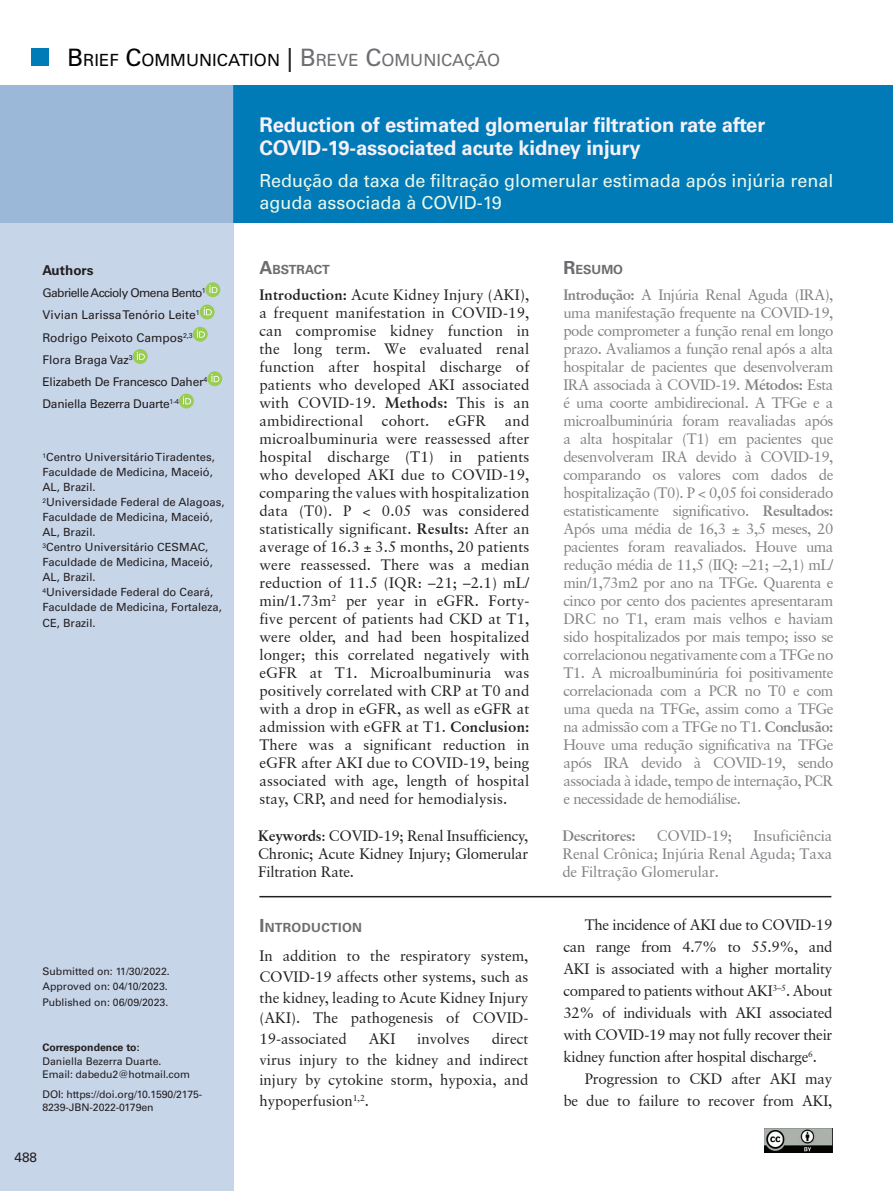
<style>
.page{position:relative;width:893px;height:1191px;background:#fff}
.page>*{position:absolute;margin:0;border:0;box-sizing:border-box;transform-origin:0 0}
.Título_Português{font:700 20.25px/22.5px "Univers LT Std";letter-spacing:-.01em;color:#faf1f6}
.Title_Inglês{font:18px/21.6px "Univers LT Std";color:#f4f9e8}
.t1{font:16.8px "Univers LT Std";color:#040503}
.Resumo{font:15px/18px "Garamond Retrospective S Si";letter-spacing:-.01em;color:#808285;text-align:justify}
.Resumo-2{font:15px/18px "Garamond Retrospective S Si";letter-spacing:.01em;color:#231f20;text-align:justify}
.Texto{font:15px/21.9px "Garamond Retrospective S Si";letter-spacing:-.01em;color:#231f20;text-align:justify}
.Texto_-_1º_paragráfo{font:15px/20.7px "Garamond Retrospective S Si";color:#231f20;text-align:justify}
.keywords{font:15px/18px "Garamond Retrospective S Si";letter-spacing:-.015em;color:#231f20;text-align:justify}
.Resumo-3{font:700 15px "Garamond Retrospective S Si";letter-spacing:-.02em;color:#808285}
.Nome_dos_autores{font:700 13.5px "Univers LT Std";color:#231f20}
.t2{font:13.5px "Univers LT Std";color:#231f20}
.Intertilulo__Resumo{font:700 12.6px "Univers LT Std";color:#6c6d70}
.Intertítulo{font:700 12.6px "Univers LT Std";letter-spacing:.03em;color:#6c6d70}
.Nome_dos_autores-2{font:12px "Univers LT Std";color:#231f20}
.Nome_dos_autores-3{font:12px "Univers LT Std";letter-spacing:-.02em;color:#231f20}
.Nome_dos_autores-4{font:12px "Univers LT Std";letter-spacing:-.05em;color:#231f20}
.Afiliações{font:11.25px/15px "Univers LT Std";color:#231f20}
.Autor_correspondente{font:10.5px/13.5px "Univers LT Std";letter-spacing:-.01em;color:#231f20}
.Data_de_subs_aprova{font:10.5px "Univers LT Std";color:#231f20}
.Correspondência_para{font:700 10.5px "Univers LT Std";color:#231f20}
.s1{font-size:24px}
.s2{font-size:24px;color:#231f20}
.s3{font-size:24px;color:#6d6f72}
.s4{color:#6d6f72}
.s5{font-size:18px}
.s6{font-weight:700}
</style>
<div class="page">
<div style="left:32px;top:49px;width:17px;height:17px;background:#017bb7"></div>
<div style="left:0;top:223px;width:234px;height:968px;background:#c7d5e9"></div>
<svg style="left:205px;top:282px;width:15px;height:15px"></svg>
<svg style="left:209px;top:285px;width:9px;height:8px"></svg>
<svg style="left:200px;top:304px;width:15px;height:15px"></svg>
<svg style="left:204px;top:307px;width:8px;height:8px"></svg>
<div style="left:193px;top:327px;width:15px;height:15px;background:#99cc52;border-radius:50%"></div>
<svg style="left:197px;top:329px;width:8px;height:9px"></svg>
<svg style="left:133px;top:349px;width:15px;height:15px"></svg>
<svg style="left:137px;top:352px;width:8px;height:8px"></svg>
<svg style="left:207px;top:371px;width:15px;height:15px"></svg>
<svg style="left:211px;top:374px;width:8px;height:8px"></svg>
<svg style="left:179px;top:393px;width:15px;height:15px"></svg>
<svg style="left:183px;top:396px;width:8px;height:8px"></svg>
<img style="left:764px;top:1128px;width:68px;height:24px">
<div style="left:234px;top:85px;width:659px;height:138px;background:#017bb7"></div>
<div style="left:0;top:85px;width:234px;height:138px;background:#9bb8d9"></div>
<hr style="left:259px;top:896px;width:572px;height:1px;background:#231f20">
<p class="t1" style="left:67px;top:50px;width:434px"><span class="s1">B</span>RIEF <span class="s1">C</span>OMMUNICATION <span class="s2">|</span> <span class="s3">B</span><span class="s4">REVE</span> <span class="s3">C</span><span class="s4">OMUNICAÇÃO</span></p>
<p class="Nome_dos_autores" style="left:43px;top:262px;width:53px">Authors</p>
<p class="Nome_dos_autores-4" style="left:43px;top:286px;width:165px">Gabrielle Accioly Omena Bento<sup>1</sup></p>
<p class="Nome_dos_autores-2" style="left:43px;top:308px;width:159px">Vivian Larissa Tenório Leite<sup>1</sup></p>
<p class="Nome_dos_autores-2" style="left:43px;top:330px;width:152px">Rodrigo Peixoto Campos<sup>2,3</sup></p>
<p class="Nome_dos_autores-2" style="left:43px;top:352px;width:92px">Flora Braga Vaz<sup>3</sup></p>
<p class="Nome_dos_autores-3" style="left:43px;top:375px;width:166px">Elizabeth De Francesco Daher<sup>4</sup></p>
<p class="Nome_dos_autores-3" style="left:43px;top:397px;width:138px">Daniella Bezerra Duarte<sup>1-4</sup></p>
<p class="Afiliações" style="left:43px;top:450px;width:174px"><sup>1</sup>Centro Universitário Tiradentes,<br>Faculdade de Medicina, Maceió,<br>AL, Brazil.</p>
<p class="Afiliações" style="left:43px;top:495px;width:184px"><sup>2</sup>Universidade Federal de Alagoas,<br>Faculdade de Medicina, Maceió,<br>AL, Brazil.</p>
<p class="Afiliações" style="left:43px;top:540px;width:172px"><sup>3</sup>Centro Universitário CESMAC,<br>Faculdade de Medicina, Maceió,<br>AL, Brazil.</p>
<p class="Afiliações" style="left:43px;top:585px;width:181px"><sup>4</sup>Universidade Federal do Ceará,<br>Faculdade de Medicina, Fortaleza,<br>CE, Brazil.</p>
<p class="Data_de_subs_aprova" style="left:43px;top:965px;width:129px">Submitted on: 11/30/2022.</p>
<p class="Data_de_subs_aprova" style="left:43px;top:980px;width:127px">Approved on: 04/10/2023.</p>
<p class="Data_de_subs_aprova" style="left:43px;top:996px;width:127px">Published on: 06/09/2023.</p>
<p class="Correspondência_para" style="left:43px;top:1041px;width:99px">Correspondence to:</p>
<p class="Autor_correspondente" style="left:43px;top:1054px;width:120px">Daniella Bezerra Duarte.</p>
<p class="Autor_correspondente" style="left:43px;top:1067px;width:149px">Email: dabedu2@hotmail.com</p>
<p class="Autor_correspondente" style="left:43px;top:1087px;width:161px">DOI: https://doi.org/10.1590/2175-<br>8239-JBN-2022-0179en</p>
<p class="t2" style="left:15px;top:1149px;width:24px">488</p>
<p class="Título_Português" style="left:259px;top:114px;width:507px">Reduction of estimated glomerular filtration rate after<br>COVID-19-associated acute kidney injury</p>
<p class="Title_Inglês" style="left:259px;top:170px;width:576px">Redução da taxa de filtração glomerular estimada após injúria renal aguda associada à COVID-19</p>
<p class="Intertilulo__Resumo" style="left:259px;top:262px;width:72px"><span class="s5">A</span>BSTRACT</p>
<p class="Resumo-2" style="left:259px;top:285px;width:272px"><span class="s6">Introduction:</span> Acute Kidney Injury (AKI), a frequent manifestation in COVID-19, can compromise kidney function in the long term. We evaluated renal function after hospital discharge of patients who developed AKI associated with COVID-19. <span class="s6">Methods:</span> This is an ambidirectional cohort. eGFR and microalbuminuria were reassessed after hospital discharge (T1) in patients who developed AKI due to COVID-19, comparing the values with hospitalization data (T0). P &lt; 0.05 was considered statistically significant. <span class="s6">Results:</span> After an average of 16.3 ± 3.5 months, 20 patients were reassessed. There was a median reduction of 11.5 (IQR: –21; –2.1) mL/ min/1.73m<sup>2</sup> per year in eGFR. Forty&shy;five percent of patients had CKD at T1, were older, and had been hospitalized longer; this correlated negatively with eGFR at T1. Microalbuminuria was positively correlated with CRP at T0 and with a drop in eGFR, as well as eGFR at admission with eGFR at T1. <span class="s6">Conclusion:<br></span>There was a significant reduction in eGFR after AKI due to COVID-19, being associated with age, length of hospital stay, CRP, and need for hemodialysis.</p>
<p class="keywords" style="left:258px;top:826px;width:272px"><span class="s6">Keywords</span>: COVID-19; Renal Insufficiency, Chronic; Acute Kidney Injury; Glomerular Filtration Rate.</p>
<p class="Intertítulo" style="left:259px;top:920px;width:104px"><span class="s5">I</span>NTRODUCTION</p>
<p class="Texto_-_1º_paragráfo" style="left:259px;top:945px;width:270px">In addition to the respiratory system, COVID-19 affects other systems, such as the kidney, leading to Acute Kidney Injury (AKI). The pathogenesis of COVID-19-associated</p>
<p class="Texto_-_1º_paragráfo" style="left:259px;top:1028px;width:270px;text-indent:232px">direct virus injury to the kidney and indirect injury by cytokine storm, hypoxia, and hypoperfusion<sup>1,2</sup>.</p>
<p class="Texto_-_1º_paragráfo" style="left:369px;top:1028px;width:28px">AKI</p>
<p class="Texto_-_1º_paragráfo" style="left:417px;top:1028px;width:54px">involves</p>
<p class="Intertilulo__Resumo" style="left:563px;top:262px;width:61px"><span class="s5">R</span>ESUMO</p>
<p class="Resumo" style="left:563px;top:285px;width:272px"><span class="s6">Introdução:</span> A Injúria Renal Aguda (IRA), uma manifestação frequente na COVID-19, pode comprometer a função renal em longo prazo. Avaliamos a função renal após a alta hospitalar de pacientes que desenvolveram IRA associada à COVID-19. <span class="s6">Métodos:</span> Esta é uma coorte ambidirecional. A TFGe e a microalbuminúria foram reavaliadas após a alta hospitalar (T1) em pacientes que desenvolveram IRA devido à COVID-19, comparando os valores com dados de hospitalização (T0). P &lt; 0,05 foi considerado estatisticamente significativo. <span class="s6">Resultados:<br></span>Após uma média de 16,3 ± 3,5 meses, 20 pacientes foram reavaliados. Houve uma redução média de 11,5 (IIQ: –21; –2,1) mL/ min/1,73m2 por ano na TFGe. Quarenta e cinco por cento dos pacientes apresentaram DRC no T1, eram mais velhos e haviam sido hospitalizados por mais tempo; isso se correlacionou negativamente com a TFGe no T1. A microalbuminúria foi positivamente correlacionada com a PCR no T0 e com uma queda na TFGe, assim como a TFGe na admissão com a TFGe no T1. <span class="s6">Conclusão:<br></span>Houve uma redução significativa na TFGe após IRA devido à COVID-19, sendo associada à idade, tempo de internação, PCR e necessidade de hemodiálise.</p>
<p class="Resumo" style="left:562px;top:826px;width:271px;text-indent:191px">Insuficiência Renal Crônica; Injúria Renal Aguda; Taxa de Filtração Glomerular.</p>
<p class="Resumo-3" style="left:562px;top:826px;width:75px">Descritores:</p>
<p class="Resumo" style="left:657px;top:826px;width:77px">COVID-19;</p>
<p class="Texto" style="left:563px;top:914px;width:270px;text-indent:21px">The incidence of AKI due to COVID-19 can range from 4.7% to 55.9%, and AKI is associated with a higher mortality compared to patients without AKI<sup>3–5</sup>. About 32% of individuals with AKI associated with COVID-19 may not fully recover their kidney function after hospital discharge<sup>6</sup>.</p>
<p class="Texto" style="left:563px;top:1067px;width:270px;text-align:right">Progression to CKD after AKI may<br>be due to failure to recover from AKI,</p>
</div>
